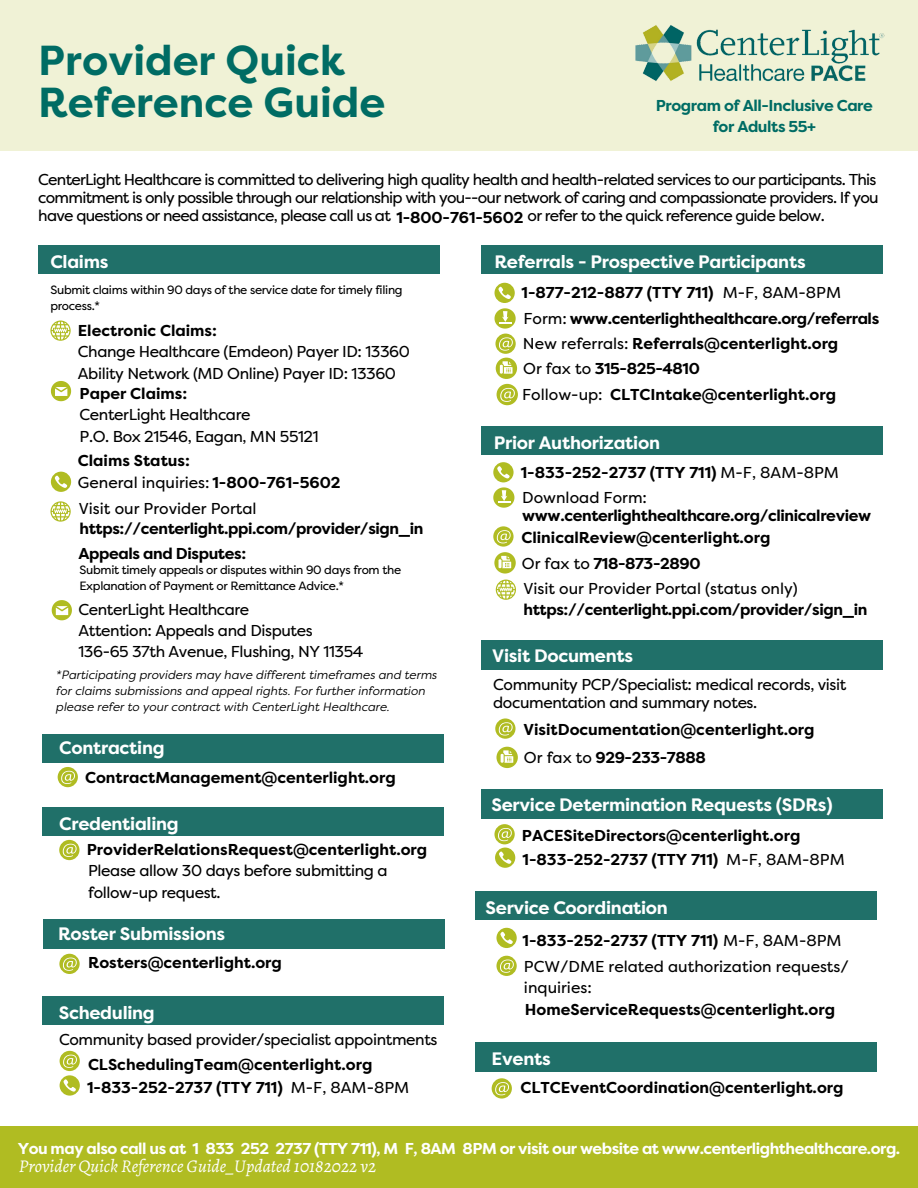
<style>
.page{position:relative;width:918px;height:1188px;background:#fff}
.page>*{position:absolute;margin:0;border:0;box-sizing:border-box;transform-origin:0 0}
.t1{font:700 41.85px/42.2px "Filson Pro";color:#006c64}
.t2{font:700 18px "Filson Pro";letter-spacing:-.015em;color:#fff}
.t3{font:italic 18px "Alegreya";color:#fff}
.t4{font:700 15.75px/25.5px "Filson Pro";color:#000}
.t5{font:15.75px/21.3px "Filson Pro";letter-spacing:-.025em;color:#000}
.t6{font:15.75px/18px "Filson Pro";letter-spacing:-.045em;color:#000}
.t7{font:15.75px/26px "Filson Pro";color:#000}
.t8{font:700 15.75px/21.5px "Filson Pro";letter-spacing:-.025em;color:#000}
.t9{font:700 15.75px "Filson Pro";letter-spacing:-.03em;color:#fff}
.t10{font:700 15.75px/21.3px "Filson Pro";letter-spacing:-.025em;color:#006c64;text-align:center}
.t11{font:italic 12px/16px "Filson Pro";color:#000}
.t12{font:12px/16px "Filson Pro";letter-spacing:-.025em;color:#000}
.s1{font-weight:700}
.s2{font-weight:400}
</style>
<div class="page">
<div style="left:0;top:1126px;width:918px;height:62px;background:#b0bc22"></div>
<div style="left:0;top:0;width:918px;height:151px;background:#f0f2d6"></div>
<img style="left:635px;top:25px;width:250px;height:57px">
<div style="left:38px;top:245px;width:402px;height:29px;background:#207069"></div>
<div style="left:481px;top:245px;width:402px;height:28px;background:#207069"></div>
<svg style="left:50px;top:321px;width:21px;height:20px"></svg>
<svg style="left:51px;top:381px;width:20px;height:20px"></svg>
<div style="left:51px;top:472px;width:20px;height:20px;background:#b0bc22;border-radius:50%"></div>
<svg style="left:55px;top:475px;width:12px;height:13px"></svg>
<svg style="left:50px;top:501px;width:21px;height:21px"></svg>
<svg style="left:52px;top:600px;width:20px;height:20px"></svg>
<div style="left:43px;top:734px;width:401px;height:29px;background:#207069"></div>
<svg style="left:58px;top:767px;width:20px;height:20px"></svg>
<div style="left:43px;top:807px;width:401px;height:29px;background:#207069"></div>
<svg style="left:59px;top:840px;width:20px;height:20px"></svg>
<div style="left:43px;top:919px;width:402px;height:29px;background:#207069"></div>
<svg style="left:59px;top:954px;width:21px;height:20px"></svg>
<div style="left:43px;top:996px;width:401px;height:29px;background:#207069"></div>
<svg style="left:60px;top:1051px;width:20px;height:20px"></svg>
<div style="left:60px;top:1075px;width:20px;height:21px;background:#b0bc22;border-radius:50%"></div>
<svg style="left:64px;top:1079px;width:12px;height:13px"></svg>
<div style="left:495px;top:283px;width:20px;height:20px;background:#b0bc22;border-radius:50%"></div>
<svg style="left:498px;top:287px;width:13px;height:12px"></svg>
<svg style="left:495px;top:308px;width:23px;height:97px"></svg>
<div style="left:481px;top:426px;width:402px;height:29px;background:#207069"></div>
<div style="left:493px;top:462px;width:21px;height:20px;background:#b0bc22;border-radius:50%"></div>
<svg style="left:497px;top:466px;width:13px;height:13px"></svg>
<svg style="left:493px;top:487px;width:21px;height:21px"></svg>
<svg style="left:496px;top:580px;width:20px;height:20px"></svg>
<svg style="left:493px;top:526px;width:23px;height:48px"></svg>
<div style="left:481px;top:640px;width:402px;height:29px;background:#207069"></div>
<svg style="left:495px;top:718px;width:21px;height:21px"></svg>
<svg style="left:496px;top:747px;width:22px;height:21px"></svg>
<div style="left:481px;top:790px;width:402px;height:29px;background:#207069"></div>
<svg style="left:494px;top:824px;width:21px;height:20px"></svg>
<div style="left:495px;top:848px;width:20px;height:20px;background:#b0bc22;border-radius:50%"></div>
<svg style="left:499px;top:851px;width:12px;height:13px"></svg>
<div style="left:476px;top:891px;width:401px;height:29px;background:#207069"></div>
<svg style="left:496px;top:956px;width:21px;height:20px"></svg>
<div style="left:496px;top:928px;width:21px;height:20px;background:#b0bc22;border-radius:50%"></div>
<svg style="left:500px;top:932px;width:13px;height:12px"></svg>
<div style="left:476px;top:1043px;width:401px;height:29px;background:#207069"></div>
<svg style="left:492px;top:1078px;width:20px;height:21px"></svg>
<p class="t1" style="left:38px;top:43px;width:348px">Provider Quick<br>Reference Guide</p>
<p class="t10" style="left:656px;top:96px;width:218px">Program of All-Inclusive Care for Adults 55+</p>
<p class="t6" style="left:38px;top:172px;width:842px">CenterLight Healthcare is committed to delivering high quality health and health-related services to our participants. This commitment is only possible through our relationship with you--our network of caring and compassionate providers. If you have questions or need assistance, please call us at <span class="s1">1-800-761-5602</span> or refer to the quick reference guide below.</p>
<p class="t2" style="left:50px;top:254px;width:60px">Claims</p>
<p class="t2" style="left:495px;top:254px;width:313px">Referrals - Prospective Participants</p>
<p class="t12" style="left:50px;top:283px;width:354px">Submit claims within 90 days of the service date for timely filing process.*</p>
<p class="t4" style="left:78px;top:319px;width:141px">Electronic Claims:</p>
<p class="t5" style="left:78px;top:343px;width:334px">Change Healthcare (Emdeon) Payer ID: 13360<br>Ability Network (MD Online) Payer ID: 13360</p>
<p class="t4" style="left:80px;top:382px;width:109px">Paper Claims:</p>
<p class="t5" style="left:80px;top:406px;width:172px">CenterLight Healthcare</p>
<p class="t5" style="left:80px;top:427px;width:241px">P.O. Box 21546, Eagan, MN 55121</p>
<p class="t4" style="left:78px;top:450px;width:114px">Claims Status:</p>
<p class="t7" style="left:78px;top:472px;width:264px">General inquiries: <span class="s1">1-800-761-5602<br></span>Visit our Provider Portal</p>
<p class="t8" style="left:79px;top:520px;width:346px">https://centerlight.ppi.com/provider/sign_in</p>
<p class="t8" style="left:78px;top:545px;width:169px">Appeals and Disputes:</p>
<p class="t12" style="left:79px;top:563px;width:323px">Submit timely appeals or disputes within 90 days from the<br>Explanation of Payment or Remittance Advice.*</p>
<p class="t5" style="left:78px;top:600px;width:286px">CenterLight Healthcare<br>Attention: Appeals and Disputes<br>136-65 37th Avenue, Flushing, NY 11354</p>
<p class="t11" style="left:56px;top:668px;width:383px">*Participating providers may have different timeframes and terms for claims submissions and appeal rights. For further information please refer to your contract with CenterLight Healthcare.</p>
<p class="t2" style="left:59px;top:741px;width:107px">Contracting</p>
<p class="t4" style="left:85px;top:766px;width:312px">ContractManagement@centerlight.org</p>
<p class="t2" style="left:59px;top:816px;width:121px">Credentialing</p>
<p class="t4" style="left:87px;top:839px;width:342px">ProviderRelationsRequest@centerlight.org</p>
<p class="t5" style="left:88px;top:862px;width:301px">Please allow 30 days before submitting a follow-up request.</p>
<p class="t2" style="left:58px;top:926px;width:169px">Roster Submissions</p>
<p class="t4" style="left:88px;top:951px;width:195px">Rosters@centerlight.org</p>
<p class="t2" style="left:59px;top:1005px;width:98px">Scheduling</p>
<p class="t5" style="left:59px;top:1031px;width:380px">Community based provider/specialist appointments</p>
<p class="t4" style="left:88px;top:1054px;width:286px">CLSchedulingTeam@centerlight.org</p>
<p class="t4" style="left:87px;top:1076px;width:324px">1-833-252-2737 (TTY 711) <span class="s2">M-F, 8AM-8PM</span></p>
<p class="t4" style="left:522px;top:282px;width:359px">1-877-212-8877 (TTY 711) <span class="s2">M-F, 8AM-8PM Form:</span> www.centerlighthealthcare.org/referrals <span class="s2">New referrals:</span> Referrals@centerlight.org<br><span class="s2">Or fax to</span> 315-825-4810<br><span class="s2">Follow-up:</span> CLTCIntake@centerlight.org</p>
<p class="t2" style="left:494px;top:435px;width:168px">Prior Authorization</p>
<p class="t7" style="left:521px;top:461px;width:320px;line-height:25.2px"><span class="s1">1-833-252-2737 (TTY 711)</span> M-F, 8AM-8PM<br>Download Form:</p>
<p class="t8" style="left:522px;top:507px;width:351px">www.centerlighthealthcare.org/clinicalreview<br>ClinicalReview@centerlight.org</p>
<p class="t7" style="left:522px;top:552px;width:278px;line-height:24.8px">Or fax to <span class="s1">718-873-2890<br></span>Visit our Provider Portal (status only)</p>
<p class="t8" style="left:523px;top:600px;width:346px">https://centerlight.ppi.com/provider/sign_in</p>
<p class="t2" style="left:492px;top:649px;width:142px">Visit Documents</p>
<p class="t5" style="left:493px;top:678px;width:355px;line-height:18px">Community PCP/Specialist: medical records, visit documentation and summary notes.</p>
<p class="t4" style="left:523px;top:717px;width:293px;line-height:28.5px">VisitDocumentation@centerlight.org<br><span class="s2">Or fax to</span> 929-233-7888</p>
<p class="t2" style="left:491px;top:798px;width:343px">Service Determination Requests (SDRs)</p>
<p class="t4" style="left:522px;top:826px;width:324px;line-height:23.4px">PACESiteDirectors@centerlight.org<br>1-833-252-2737 (TTY 711) <span class="s2">M-F, 8AM-8PM</span></p>
<p class="t2" style="left:486px;top:900px;width:184px">Service Coordination</p>
<p class="t7" style="left:523px;top:929px;width:328px"><span class="s1">1-833-252-2737 (TTY 711)</span> M-F, 8AM-8PM<br>PCW/DME related authorization requests/</p>
<p class="t7" style="left:524px;top:976px;width:69px">inquiries:</p>
<p class="t4" style="left:525px;top:998px;width:312px">HomeServiceRequests@centerlight.org</p>
<p class="t2" style="left:492px;top:1052px;width:61px">Events</p>
<p class="t4" style="left:521px;top:1076px;width:325px">CLTCEventCoordination@centerlight.org</p>
<p class="t9" style="left:18px;top:1142px;width:884px">You may also call us at 1 833 252 2737 (TTY 711), M F, 8AM 8PM or visit our website at www.centerlighthealthcare.org.</p>
<p class="t3" style="left:19px;top:1154px;width:359px">Provider Quick Reference Guide_Updated 10182022 v2</p>
</div>
